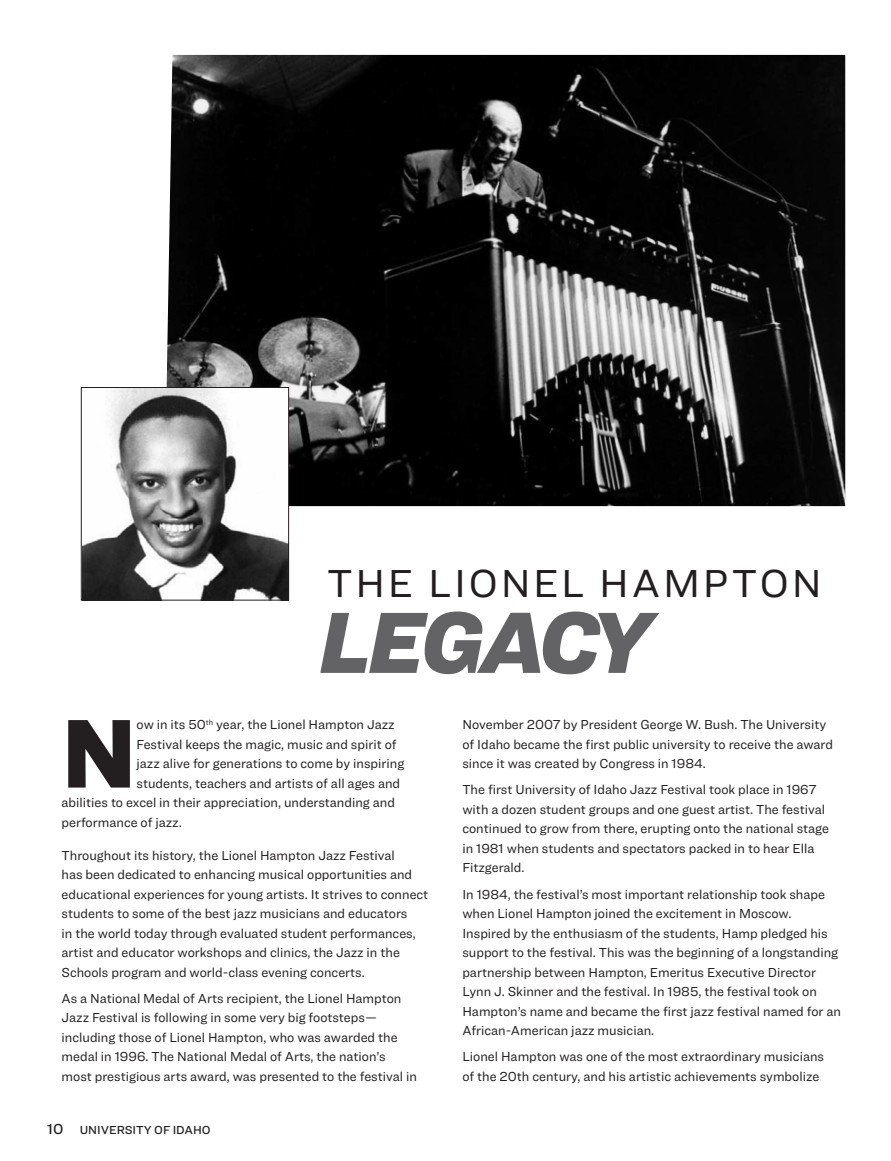
<style>
.page{position:relative;width:891px;height:1161px;background:#fff}
.page>*{position:absolute;margin:0;border:0;box-sizing:border-box;transform-origin:0 0}
.artist_body_copy{font:900 101.4px "Ringside";color:#231f20}
.HEADERS{font:italic 900 90px "Ringside";letter-spacing:-.055em;color:#636366}
.HEADERS-2{font:40.5px "Ringside";letter-spacing:.065em;color:#231f20}
.artist_body_copy-2{font:13.5px/19.5px "Ringside";color:#231f20}
.t1{font:500 12px "Ringside";letter-spacing:-.005em;color:#231f20}
.s1{font-size:15px}
</style>
<div class="page">
<img style="left:166px;top:56px;width:678px;height:449px">
<img style="left:83px;top:389px;width:204px;height:209px">
<div style="left:81px;top:387px;width:208px;height:213px;border:1px solid #231f20"></div>
<p class="HEADERS-2" style="left:327px;top:554px;width:496px">THE LIONEL HAMPTON</p>
<p class="HEADERS" style="left:319px;top:574px;width:335px">LEGACY</p>
<p class="artist_body_copy" style="left:62px;top:676px;width:77px">N</p>
<p class="artist_body_copy-2" style="left:137px;top:714px;width:260px">ow in its 50<sup>th</sup> year, the Lionel Hampton Jazz</p>
<p class="artist_body_copy-2" style="left:137px;top:734px;width:262px">Festival keeps the magic, music and spirit of</p>
<p class="artist_body_copy-2" style="left:137px;top:753px;width:269px">jazz alive for generations to come by inspiring</p>
<p class="artist_body_copy-2" style="left:137px;top:773px;width:265px">students, teachers and artists of all ages and</p>
<p class="artist_body_copy-2" style="left:62px;top:792px;width:335px">abilities to excel in their appreciation, understanding and</p>
<p class="artist_body_copy-2" style="left:62px;top:812px;width:122px">performance of jazz.</p>
<p class="artist_body_copy-2" style="left:62px;top:845px;width:368px">Throughout its history, the Lionel Hampton Jazz Festival<br>has been dedicated to enhancing musical opportunities and educational experiences for young artists. It strives to connect students to some of the best jazz musicians and educators<br>in the world today through evaluated student performances, artist and educator workshops and clinics, the Jazz in the Schools program and world-class evening concerts.</p>
<p class="artist_body_copy-2" style="left:62px;top:988px;width:357px">As a National Medal of Arts recipient, the Lionel Hampton Jazz Festival is following in some very big footsteps— including those of Lionel Hampton, who was awarded the medal in 1996. The National Medal of Arts, the nation’s most prestigious arts award, was presented to the festival in</p>
<p class="t1" style="left:47px;top:1121px;width:165px"><span class="s1">10</span> UNIVERSITY OF IDAHO</p>
<p class="artist_body_copy-2" style="left:462px;top:714px;width:372px">November 2007 by President George W. Bush. The University of Idaho became the first public university to receive the award since it was created by Congress in 1984.</p>
<p class="artist_body_copy-2" style="left:462px;top:780px;width:368px">The first University of Idaho Jazz Festival took place in 1967 with a dozen student groups and one guest artist. The festival continued to grow from there, erupting onto the national stage in 1981 when students and spectators packed in to hear Ella Fitzgerald.</p>
<p class="artist_body_copy-2" style="left:462px;top:884px;width:380px">In 1984, the festival’s most important relationship took shape when Lionel Hampton joined the excitement in Moscow.<br>Inspired by the enthusiasm of the students, Hamp pledged his support to the festival. This was the beginning of a longstanding partnership between Hampton, Emeritus Executive Director Lynn J. Skinner and the festival. In 1985, the festival took on Hampton’s name and became the first jazz festival named for an African-American jazz musician.</p>
<p class="artist_body_copy-2" style="left:462px;top:1047px;width:363px">Lionel Hampton was one of the most extraordinary musicians of the 20th century, and his artistic achievements symbolize</p>
</div>
